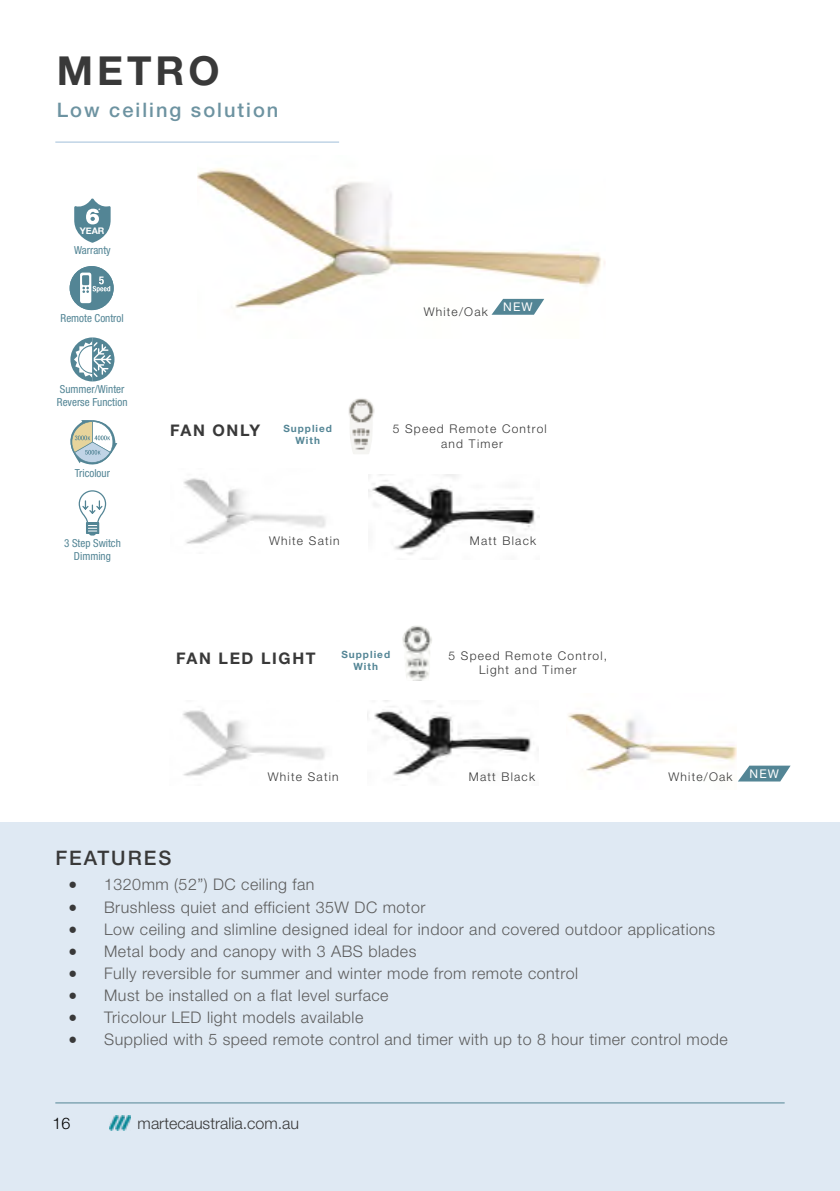
<style>
.page{position:relative;width:840px;height:1191px;background:#fff}
.page>*{position:absolute;margin:0;border:0;box-sizing:border-box;transform-origin:0 0}
.t1{font:700 40px "Helvetica Neue LT Std";letter-spacing:.1em;color:#393939}
.t2{font:500 20px "Helvetica Neue LT Std";letter-spacing:.1em;color:#6d93a1}
.t3{font:500 20px "Helvetica Neue LT Std";letter-spacing:.1em;color:#393939}
.t4{font:300 16px "Helvetica Neue LT Std";letter-spacing:.03em;color:#5d5d5d}
.t5{font:300 16px "Helvetica Neue LT Std";color:#393939}
.t6{font:700 16px "Helvetica Neue LT Std";letter-spacing:.1em;color:#393939}
.t7{font:300 16px "Helvetica Neue LT Std";color:#000}
.t8{font:300 12px/14.4px "Helvetica Neue LT Std";letter-spacing:.1em;color:#393939;text-align:center}
.t9{font:12px "Helvetica Neue LT Std";letter-spacing:.1em;color:#fff}
.t10{font:condensed 11px/12.6px "Helvetica Neue LT Std";color:#538595;text-align:center}
.t11{font:700 10px/12px "Helvetica Neue LT Std";letter-spacing:.1em;color:#538595;text-align:center}
.t12{font:700 9px "Helvetica Neue";color:#fff}
.s1{font-family:"Minion Pro";font-weight:400;font-size:24px;color:#393939}
</style>
<div class="page">
<div style="left:0;top:822px;width:839px;height:369px;background:#dfe9f3"></div>
<hr style="left:55px;top:141px;width:284px;height:2px;background:#c0d4e6">
<hr style="left:55px;top:1102px;width:729px;height:1px;background:#538595">
<img style="left:109px;top:1115px;width:21px;height:15px">
<img style="left:197px;top:168px;width:408px;height:140px">
<img style="left:183px;top:478px;width:143px;height:66px">
<img style="left:367px;top:701px;width:165px;height:79px">
<img style="left:182px;top:709px;width:143px;height:67px">
<img style="left:369px;top:474px;width:170px;height:81px">
<img style="left:568px;top:713px;width:168px;height:61px">
<img style="left:348px;top:398px;width:26px;height:56px">
<img style="left:402px;top:625px;width:30px;height:55px">
<svg style="left:78px;top:490px;width:29px;height:46px"></svg>
<svg style="left:74px;top:198px;width:37px;height:45px"></svg>
<div style="left:70px;top:266px;width:44px;height:44px;background:#538595;border-radius:50%"></div>
<div style="left:80px;top:272px;width:11px;height:31px;background:#fff;border-radius:2px"></div>
<svg style="left:82px;top:276px;width:28px;height:17px"></svg>
<svg style="left:70px;top:337px;width:44px;height:44px"></svg>
<svg style="left:70px;top:420px;width:47px;height:45px"></svg>
<svg style="left:738px;top:765px;width:52px;height:16px"></svg>
<svg style="left:491px;top:299px;width:53px;height:16px"></svg>
<h1 class="t1" style="left:57px;top:46px;width:164px">METRO</h1>
<p class="t2" style="left:57px;top:98px;width:223px">Low ceiling solution</p>
<p class="t12" style="left:80px;top:223px;width:26px">YEAR</p>
<p class="t10" style="left:74px;top:244px;width:38px">Warranty</p>
<p class="t10" style="left:61px;top:311px;width:65px">Remote Control</p>
<p class="t10" style="left:57px;top:383px;width:72px;text-align:left">Summer/Winter<br>Reverse Function</p>
<p class="t10" style="left:75px;top:467px;width:37px">Tricolour</p>
<p class="t10" style="left:64px;top:537px;width:58px">3 Step Switch<br>Dimming</p>
<p class="t8" style="left:423px;top:304px;width:66px">White/Oak</p>
<p class="t9" style="left:503px;top:300px;width:31px">NEW</p>
<p class="t6" style="left:170px;top:421px;width:91px">FAN ONLY</p>
<p class="t11" style="left:283px;top:422px;width:50px">Supplied<br>With</p>
<p class="t8" style="left:392px;top:422px;width:155px">5 Speed Remote Control and Timer</p>
<p class="t8" style="left:269px;top:533px;width:72px">White Satin</p>
<p class="t8" style="left:469px;top:533px;width:68px">Matt Black</p>
<p class="t6" style="left:176px;top:648px;width:141px">FAN LED LIGHT</p>
<p class="t11" style="left:341px;top:648px;width:50px">Supplied<br>With</p>
<p class="t8" style="left:448px;top:648px;width:160px">5 Speed Remote Control,<br>Light and Timer</p>
<p class="t8" style="left:268px;top:769px;width:72px">White Satin</p>
<p class="t8" style="left:468px;top:769px;width:68px">Matt Black</p>
<p class="t8" style="left:668px;top:769px;width:66px">White/Oak</p>
<p class="t9" style="left:749px;top:766px;width:31px">NEW</p>
<p class="t3" style="left:55px;top:846px;width:117px">FEATURES</p>
<p class="t4" style="left:68px;top:875px;width:248px"><span class="s1">•</span> 1320mm (52”) DC ceiling fan</p>
<p class="t4" style="left:68px;top:897px;width:359px"><span class="s1">•</span> Brushless quiet and efficient 35W DC motor</p>
<p class="t4" style="left:68px;top:919px;width:648px"><span class="s1">•</span> Low ceiling and slimline designed ideal for indoor and covered outdoor applications</p>
<p class="t4" style="left:68px;top:941px;width:349px"><span class="s1">•</span> Metal body and canopy with 3 ABS blades</p>
<p class="t4" style="left:68px;top:963px;width:511px"><span class="s1">•</span> Fully reversible for summer and winter mode from remote control</p>
<p class="t4" style="left:68px;top:985px;width:322px"><span class="s1">•</span> Must be installed on a flat level surface</p>
<p class="t4" style="left:68px;top:1007px;width:296px"><span class="s1">•</span> Tricolour LED light models available</p>
<p class="t4" style="left:68px;top:1029px;width:660px"><span class="s1">•</span> Supplied with 5 speed remote control and timer with up to 8 hour timer control mode</p>
<p class="t7" style="left:52px;top:1113px;width:19px">16</p>
<p class="t5" style="left:138px;top:1113px;width:163px">martecaustralia.com.au</p>
</div>
